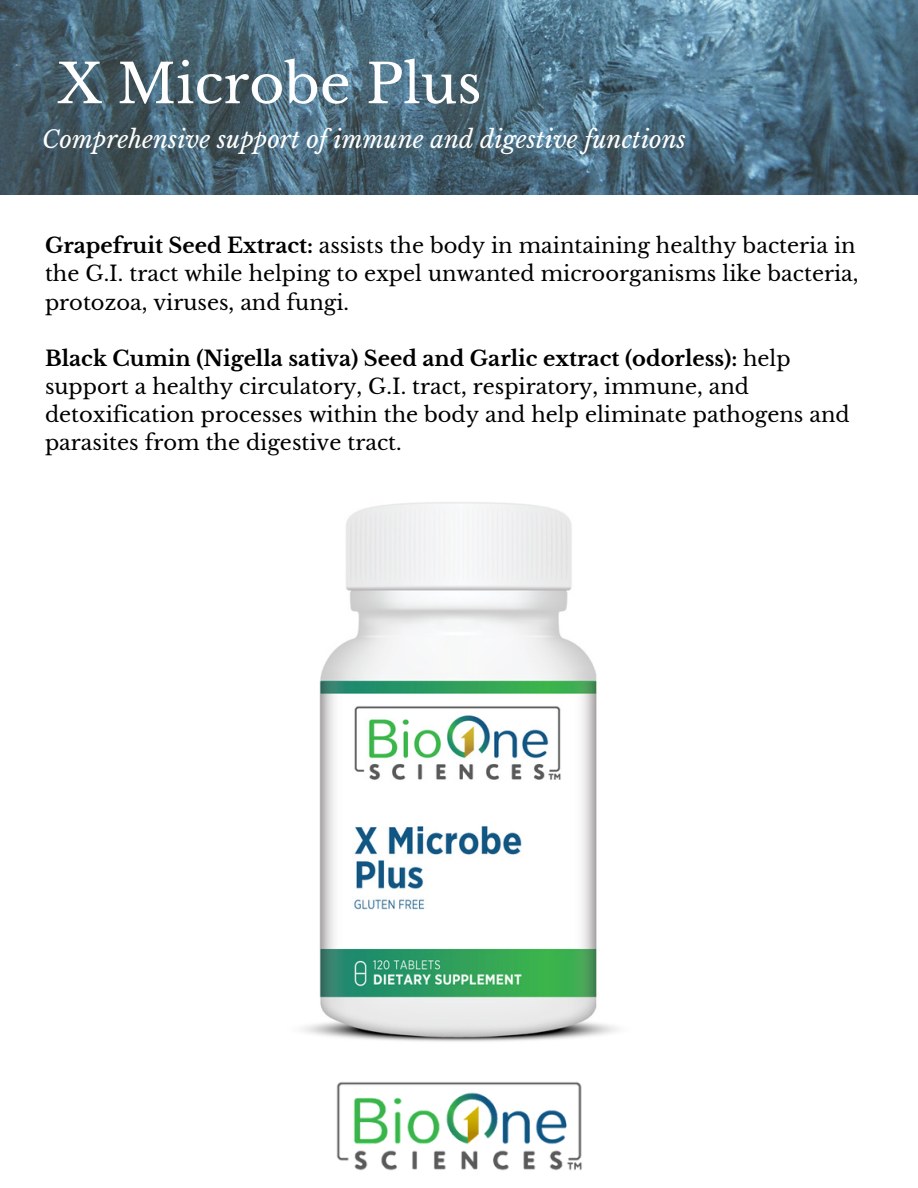
<style>
.page{position:relative;width:918px;height:1188px;background:#fff}
.page>*{position:absolute;margin:0;border:0;box-sizing:border-box;transform-origin:0 0}
.t1{font:54px "Libre Baskerville";color:#fefefe}
.t2{font:italic 24px "Libre Baskerville";color:#fefefe}
.t3{font:21px/28.2px "Libre Baskerville";color:#000}
.s1{font-weight:700}
</style>
<div class="page">
<img style="left:0;top:0;width:918px;height:195px">
<img style="left:336px;top:1082px;width:246px;height:89px">
<img style="left:302px;top:502px;width:316px;height:540px">
<h1 class="t1" style="left:58px;top:51px;width:426px">X Microbe Plus</h1>
<p class="t2" style="left:42px;top:124px;width:645px">Comprehensive support of immune and digestive functions</p>
<p class="t3" style="left:45px;top:232px;width:815px"><span class="s1">Grapefruit Seed Extract:</span> assists the body in maintaining healthy bacteria in the G.I. tract while helping to expel unwanted microorganisms like bacteria, protozoa, viruses, and fungi.</p>
<p class="t3" style="left:45px;top:344px;width:806px"><span class="s1">Black Cumin (Nigella sativa) Seed and Garlic extract (odorless):</span> help support a healthy circulatory, G.I. tract, respiratory, immune, and detoxification processes within the body and help eliminate pathogens and parasites from the digestive tract.</p>
</div>
